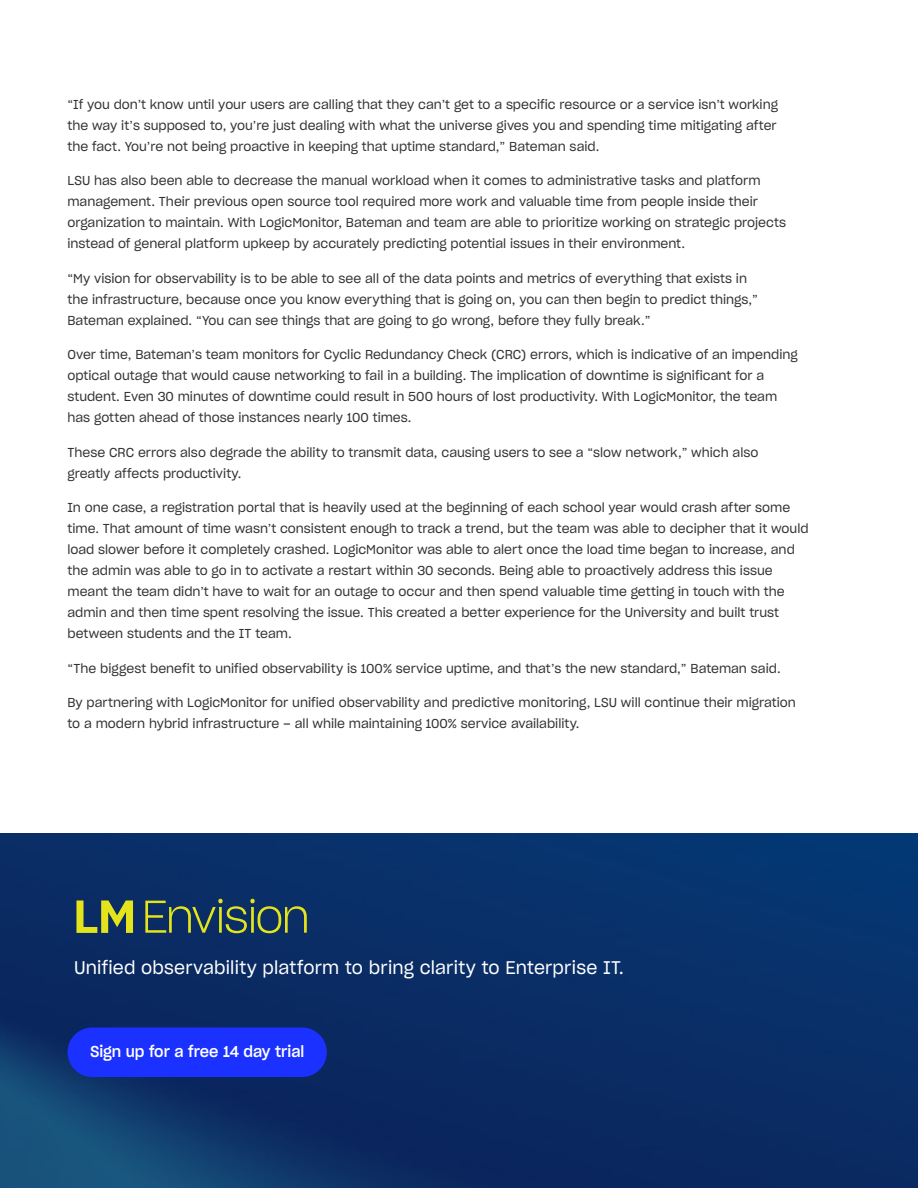
<style>
.page{position:relative;width:918px;height:1188px;background:#fff}
.page>*{position:absolute;margin:0;border:0;box-sizing:border-box;transform-origin:0 0}
.t1{font:18px "Sharp Grotesk Book 19";letter-spacing:.01em;color:#fff}
.t2{font:15.45px "Sharp Grotesk Medium 19";color:#fff}
.t3{font:12.75px/21px "Sharp Grotesk Book 19";color:#333}
</style>
<div class="page">
<img style="left:0;top:834px;width:918px;height:354px">
<div style="left:67px;top:1027px;width:260px;height:50px;background:#1a31ff;border-radius:25px"></div>
<svg style="left:76px;top:900px;width:57px;height:33px;background:#7a8a3e"></svg>
<svg style="left:145px;top:899px;width:162px;height:34px;background:#3b5654"></svg>
<p class="t3" style="left:68px;top:93px;width:712px;text-align:justify">“If you don’t know until your users are calling that they can’t get to a specific resource or a service isn’t working the way it’s supposed to, you’re just dealing with what the universe gives you and spending time mitigating after the fact. You’re not being proactive in keeping that uptime standard,” Bateman said.</p>
<p class="t3" style="left:68px;top:170px;width:720px">LSU has also been able to decrease the manual workload when it comes to administrative tasks and platform management. Their previous open source tool required more work and valuable time from people inside their organization to maintain. With LogicMonitor, Bateman and team are able to prioritize working on strategic projects instead of general platform upkeep by accurately predicting potential issues in their environment.</p>
<p class="t3" style="left:68px;top:267px;width:692px">“My vision for observability is to be able to see all of the data points and metrics of everything that exists in the infrastructure, because once you know everything that is going on, you can then begin to predict things,”<br>Bateman explained. “You can see things that are going to go wrong, before they fully break.”</p>
<p class="t3" style="left:68px;top:344px;width:732px">Over time, Bateman’s team monitors for Cyclic Redundancy Check (CRC) errors, which is indicative of an impending optical outage that would cause networking to fail in a building. The implication of downtime is significant for a student. Even 30 minutes of downtime could result in 500 hours of lost productivity. With LogicMonitor, the team has gotten ahead of those instances nearly 100 times.</p>
<p class="t3" style="left:68px;top:441px;width:693px">These CRC errors also degrade the ability to transmit data, causing users to see a “slow network,” which also greatly affects productivity.</p>
<p class="t3" style="left:68px;top:497px;width:743px">In one case, a registration portal that is heavily used at the beginning of each school year would crash after some time. That amount of time wasn’t consistent enough to track a trend, but the team was able to decipher that it would load slower before it completely crashed. LogicMonitor was able to alert once the load time began to increase, and the admin was able to go in to activate a restart within 30 seconds. Being able to proactively address this issue meant the team didn’t have to wait for an outage to occur and then spend valuable time getting in touch with the admin and then time spent resolving the issue. This created a better experience for the University and built trust between students and the IT team.</p>
<p class="t3" style="left:68px;top:657px;width:715px">“The biggest benefit to unified observability is 100% service uptime, and that’s the new standard,” Bateman said.</p>
<p class="t3" style="left:68px;top:692px;width:730px">By partnering with LogicMonitor for unified observability and predictive monitoring, LSU will continue their migration to a modern hybrid infrastructure – all while maintaining 100% service availability.</p>
<h1 class="t1" style="left:74px;top:953px;width:551px">Unified observability platform to bring clarity to Enterprise IT.</h1>
<p class="t2" style="left:90px;top:1039px;width:215px">Sign up for a free 14 day trial</p>
</div>
